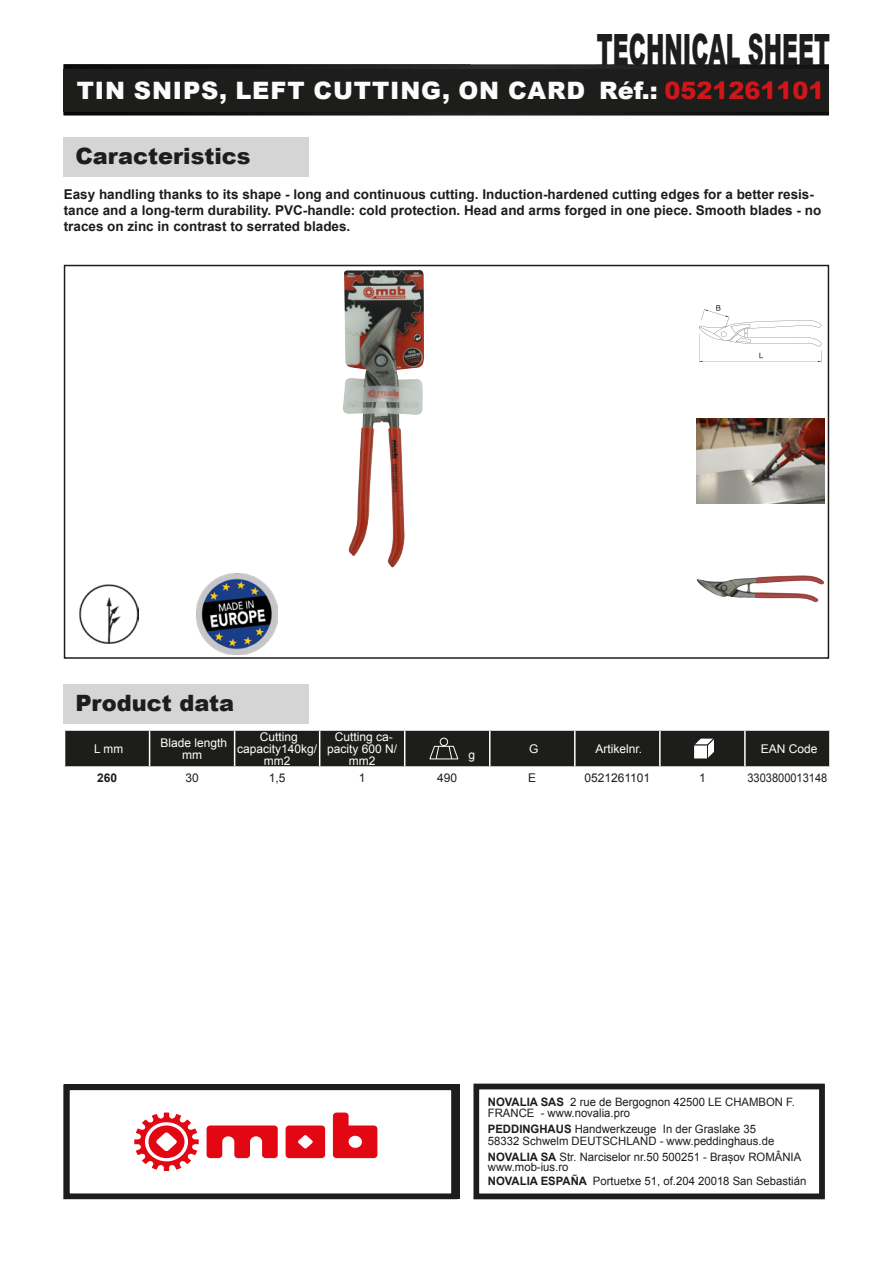
<style>
.page{position:relative;width:893px;height:1263px;background:#fff}
.page>*{position:absolute;margin:0;border:0;box-sizing:border-box;transform-origin:0 0}
.t1{font:900 43.2px "Arial";color:#1d1d1b;scale:.51 1}
.t2{font:900 24px "Arial";letter-spacing:.035em;color:#fcfcfc}
.t3{font:900 22.5px "Arial";color:#1d1d1b}
.t4{font:700 13.5px/16.2px "Arial";color:#1d1d1b}
.t5{font:12.9px/14.2px "Arial";color:#1d1d1b}
.t6{font:700 12.9px "Arial";color:#1d1d1b}
.t7{font:12px/12px "Arial";color:#fff;text-align:center}
.t8{font:12px "Arial";color:#1d1d1b}
.t9{font:12px "Arial";color:#1d1d1b;scale:.92 1}
.t10{font:700 12px "Arial";color:#1d1d1b}
.t11{font:11.55px/11.6px "Arial";color:#1d1d1b}
.s1{color:#cd171a}
.s2{font-weight:700}
</style>
<div class="page">
<img style="left:64px;top:64px;width:765px;height:51px">
<div style="left:64px;top:69px;width:765px;height:43px;background:#1d1d1b"></div>
<div style="left:64px;top:137px;width:245px;height:40px;background:#d5d5d5"></div>
<div style="left:64px;top:265px;width:765px;height:394px;border:2px solid #1d1d1b"></div>
<div style="left:64px;top:684px;width:245px;height:39px;background:#d5d5d5"></div>
<svg style="left:64px;top:730px;width:766px;height:37px;background:#2d2d2b"></svg>
<img style="left:343px;top:270px;width:82px;height:298px">
<img style="left:699px;top:305px;width:123px;height:58px">
<img style="left:697px;top:419px;width:127px;height:85px">
<img style="left:697px;top:575px;width:127px;height:27px">
<img style="left:80px;top:585px;width:59px;height:58px">
<img style="left:196px;top:574px;width:81px;height:81px">
<div style="left:473px;top:1084px;width:352px;height:115px;border:6px solid #1d1d1b"></div>
<div style="left:64px;top:1084px;width:393px;height:115px;border:6px solid #1d1d1b"></div>
<svg style="left:207px;top:1125px;width:71px;height:33px"></svg>
<svg style="left:286px;top:1125px;width:39px;height:33px"></svg>
<svg style="left:134px;top:1112px;width:65px;height:59px"></svg>
<svg style="left:333px;top:1112px;width:44px;height:46px"></svg>
<h1 class="t1" style="left:597px;top:18px;width:458px">TECHNICAL SHEET</h1>
<h2 class="t2" style="left:77px;top:73px;width:749px">TIN SNIPS, LEFT CUTTING, ON CARD Réf.: <span class="s1">0521261101</span></h2>
<h3 class="t3" style="left:75px;top:140px;width:177px">Caracteristics</h3>
<p class="t4" style="left:64px;top:186px;width:759px">Easy handling thanks to its shape - long and continuous cutting. Induction-hardened cutting edges for a better resis&shy;tance and a long-term durability. PVC-handle: cold protection. Head and arms forged in one piece. Smooth blades - no traces on zinc in contrast to serrated blades.</p>
<h3 class="t3" style="left:75px;top:686px;width:160px">Product data</h3>
<p class="t7" style="left:94px;top:743px;width:30px">L mm</p>
<p class="t7" style="left:160px;top:737px;width:68px">Blade length mm</p>
<p class="t7" style="left:237px;top:731px;width:82px">Cutting capacity140kg/ mm2</p>
<p class="t7" style="left:327px;top:731px;width:72px">Cutting ca&shy;pacity 600 N/ mm2</p>
<p class="t7" style="left:468px;top:749px;width:8px">g</p>
<p class="t7" style="left:529px;top:743px;width:11px">G</p>
<p class="t7" style="left:595px;top:743px;width:48px">Artikelnr.</p>
<p class="t7" style="left:761px;top:743px;width:58px">EAN Code</p>
<p class="t10" style="left:97px;top:769px;width:22px">260</p>
<p class="t8" style="left:185px;top:769px;width:15px">30</p>
<p class="t8" style="left:269px;top:769px;width:18px">1,5</p>
<p class="t8" style="left:359px;top:769px;width:8px">1</p>
<p class="t8" style="left:437px;top:769px;width:22px">490</p>
<p class="t8" style="left:528px;top:769px;width:10px">E</p>
<p class="t8" style="left:584px;top:769px;width:67px">0521261101</p>
<p class="t8" style="left:699px;top:769px;width:8px">1</p>
<p class="t9" style="left:747px;top:769px;width:88px">3303800013148</p>
<p class="t11" style="left:488px;top:1096px;width:309px"><span class="s2">NOVALIA SAS</span> 2 rue de Bergognon 42500 LE CHAMBON F.<br>FRANCE - www.novalia.pro</p>
<p class="t11" style="left:488px;top:1123px;width:288px"><span class="s2">PEDDINGHAUS</span> Handwerkzeuge In der Graslake 35<br>58332 Schwelm DEUTSCHLAND - www.peddinghaus.de</p>
<p class="t11" style="left:488px;top:1151px;width:315px;line-height:10.2px"><span class="s2">NOVALIA SA</span> Str. Narciselor nr.50 500251 - Brașov ROMÂNIA www.mob-ius.ro</p>
<p class="t11" style="left:488px;top:1175px;width:320px"><span class="s2">NOVALIA ESPAÑA</span> Portuetxe 51, of.204 20018 San Sebastián</p>
<p class="t6" style="left:504px;top:1105px;width:86px">NOVALIA SAS</p>
<p class="t5" style="left:504px;top:1121px;width:181px">2 rue de Bergognon 42500<br>LE CHAMBON FEUGEROLLES<br>FRANCE<br>www.novalia.pro</p>
</div>
